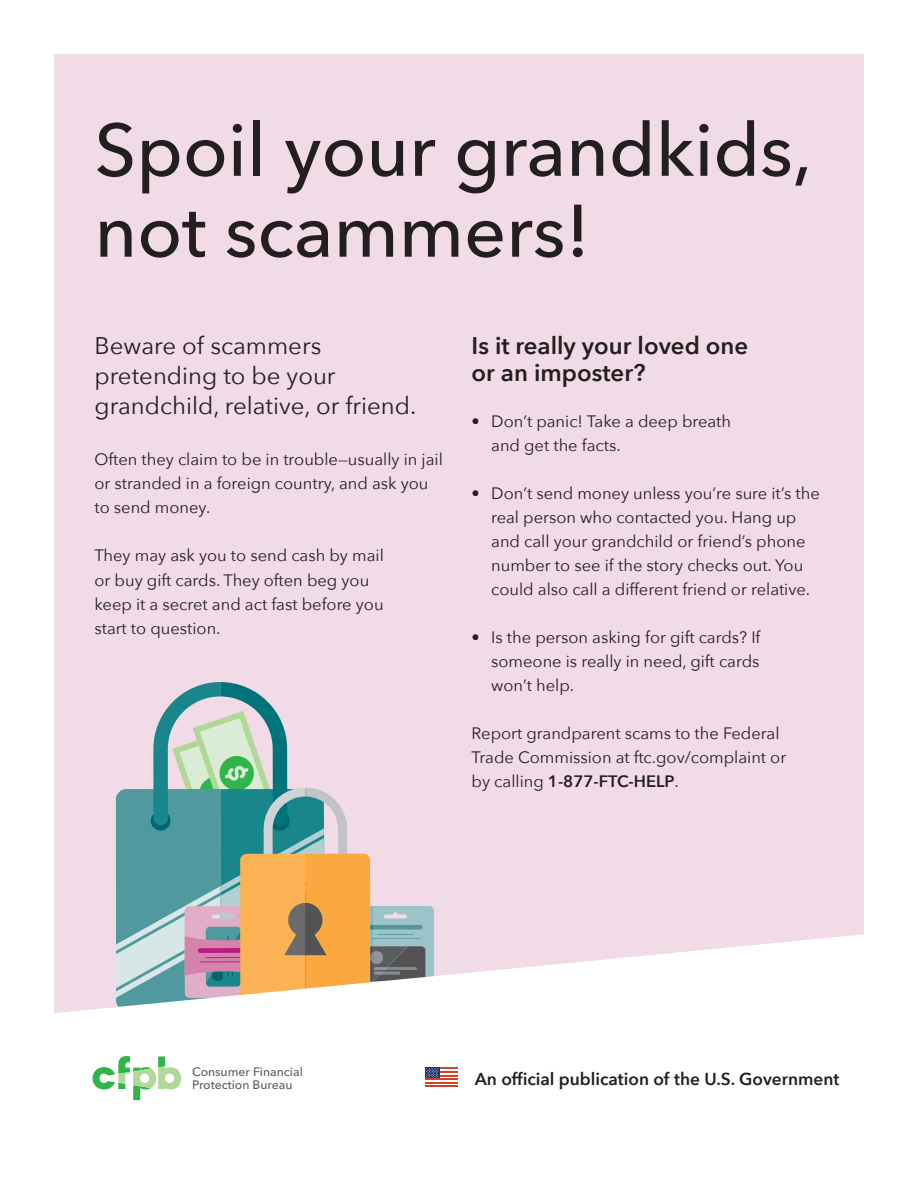
<style>
.page{position:relative;width:918px;height:1188px;background:#fff}
.page>*{position:absolute;margin:0;border:0;box-sizing:border-box;transform-origin:0 0}
.t1{font:500 73.5px/80.8px "Avenir Next";color:#231f20}
.t2{font:24px/30px "Avenir Next";color:#231f20}
.t3{font:600 24px/27px "Avenir Next";color:#231f20}
.t4{font:600 17.25px "Avenir Next";color:#231f20}
.t5{font:16.5px/24px "Avenir Next";color:#231f20}
.t6{font:500 12.3px/12.9px "Avenir Next";color:#5f5f62}
.s1{font-weight:600}
</style>
<div class="page">
<div style="left:54px;top:55px;width:810px;height:1078px;background:#f1dbe6"></div>
<svg style="left:115px;top:682px;width:319px;height:251px"></svg>
<svg style="left:54px;top:933px;width:810px;height:200px;background:#f5f0ee"></svg>
<svg style="left:93px;top:1056px;width:88px;height:44px;background:#c9e9c8"></svg>
<div style="left:425px;top:1067px;width:32px;height:19px;background:#fff"></div>
<hr style="left:425px;top:1067px;width:32px;height:2px;background:#d34228">
<hr style="left:425px;top:1071px;width:32px;height:2px;background:#d34228">
<hr style="left:425px;top:1075px;width:32px;height:1px;background:#d34228">
<hr style="left:425px;top:1078px;width:32px;height:2px;background:#d34228">
<hr style="left:425px;top:1082px;width:32px;height:2px;background:#d34228">
<hr style="left:425px;top:1086px;width:32px;height:1px;background:#d34228">
<div style="left:425px;top:1067px;width:15px;height:11px;background:#22336d"></div>
<svg style="left:426px;top:1068px;width:12px;height:9px"></svg>
<h1 class="t1" style="left:94px;top:107px;width:719px">Spoil your grandkids, not scammers!</h1>
<h2 class="t2" style="left:94px;top:330px;width:323px">Beware of scammers pretending to be your grandchild, relative, or friend.</h2>
<p class="t5" style="left:94px;top:447px;width:350px">Often they claim to be in trouble—usually in jail or stranded in a foreign country, and ask you to send money.</p>
<p class="t5" style="left:94px;top:543px;width:291px">They may ask you to send cash by mail or buy gift cards. They often beg you keep it a secret and act fast before you start to question.</p>
<h2 class="t3" style="left:472px;top:332px;width:278px">Is it really your loved one or an imposter?</h2>
<p class="t5" style="left:491px;top:409px;width:241px;text-indent:-20px">• Don’t panic! Take a deep breath and get the facts.</p>
<p class="t5" style="left:491px;top:481px;width:330px;text-indent:-20px">• Don’t send money unless you’re sure it’s the real person who contacted you. Hang up and call your grandchild or friend’s phone number to see if the story checks out. You could also call a different friend or relative.</p>
<p class="t5" style="left:491px;top:625px;width:271px;text-align:justify;text-indent:-20px">• Is the person asking for gift cards? If someone is really in need, gift cards won’t help.</p>
<p class="t5" style="left:472px;top:721px;width:316px">Report grandparent scams to the Federal<br>Trade Commission at ftc.gov/complaint or by calling <span class="s1">1-877-FTC-HELP</span>.</p>
<p class="t6" style="left:192px;top:1065px;width:112px">Consumer Financial<br>Protection Bureau</p>
<p class="t4" style="left:475px;top:1064px;width:366px">An official publication of the U.S. Government</p>
</div>
